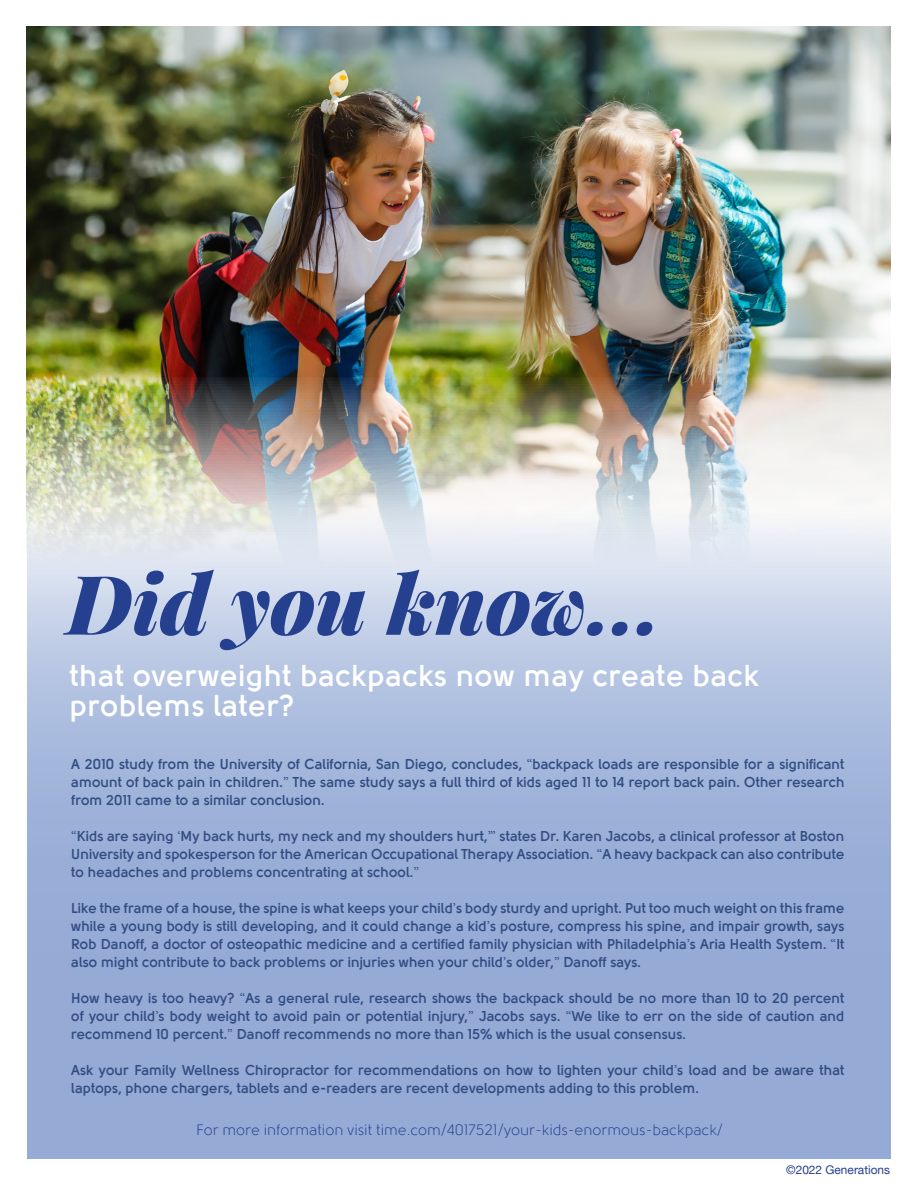
<style>
.page{position:relative;width:918px;height:1188px;background:#fff}
.page>*{position:absolute;margin:0;border:0;box-sizing:border-box;transform-origin:0 0}
.t1{font:italic 900 82.05px "Playfair Display";color:#25408f}
.t2{font:700 30px/30px "Solomon";letter-spacing:.02em;color:#fff}
.t3{font:15px "Solomon";color:#25408f}
.t4{font:700 14.25px/18px "Solomon";color:#314d82;text-align:justify}
.t5{font:11.85px "Helvetica Neue";color:#25408f}
.s1{font-family:"Minion Pro";font-weight:400}
</style>
<div class="page">
<img style="left:27px;top:27px;width:864px;height:296px">
<img style="left:27px;top:323px;width:864px;height:836px">
<p class="t1" style="left:67px;top:536px;width:596px">Did you know...</p>
<p class="t2" style="left:70px;top:661px;width:691px">that overweight backpacks now may create back problems later?</p>
<p class="t4" style="left:71px;top:756px;width:775px">A 2010 study from the University of California, San Diego, concludes, <span class="s1">“</span>backpack loads are responsible for a significant amount of back pain in children.<span class="s1">”</span> The same study says a full third of kids aged 11 to 14 report back pain. Other research from 2011 came to a similar conclusion.</p>
<p class="t4" style="left:71px;top:828px;width:775px"><span class="s1">“</span>Kids are saying <span class="s1">‘</span>My back hurts, my neck and my shoulders hurt,<span class="s1">’”</span> states Dr. Karen Jacobs, a clinical professor at Boston University and spokesperson for the American Occupational Therapy Association. <span class="s1">“</span>A heavy backpack can also contribute to headaches and problems concentrating at school.<span class="s1">”</span></p>
<p class="t4" style="left:71px;top:900px;width:775px">Like the frame of a house, the spine is what keeps your child<span class="s1">’</span>s body sturdy and upright. Put too much weight on this frame while a young body is still developing, and it could change a kid<span class="s1">’</span>s posture, compress his spine, and impair growth, says Rob Danoff, a doctor of osteopathic medicine and a certified family physician with Philadelphia<span class="s1">’</span>s Aria Health System. <span class="s1">“</span>It also might contribute to back problems or injuries when your child<span class="s1">’</span>s older,<span class="s1">”</span> Danoff says.</p>
<p class="t4" style="left:71px;top:990px;width:775px">How heavy is too heavy? <span class="s1">“</span>As a general rule, research shows the backpack should be no more than 10 to 20 percent of your child<span class="s1">’</span>s body weight to avoid pain or potential injury,<span class="s1">”</span> Jacobs says. <span class="s1">“</span>We like to err on the side of caution and recommend 10 percent.<span class="s1">”</span> Danoff recommends no more than 15% which is the usual consensus.</p>
<p class="t4" style="left:71px;top:1062px;width:775px">Ask your Family Wellness Chiropractor for recommendations on how to lighten your child<span class="s1">’</span>s load and be aware that laptops, phone chargers, tablets and e-readers are recent developments adding to this problem.</p>
<p class="t3" style="left:196px;top:1122px;width:528px">For more information visit time.com/4017521/your-kids-enormous-backpack/</p>
<p class="t5" style="left:786px;top:1161px;width:105px">©2022 Generations</p>
</div>
